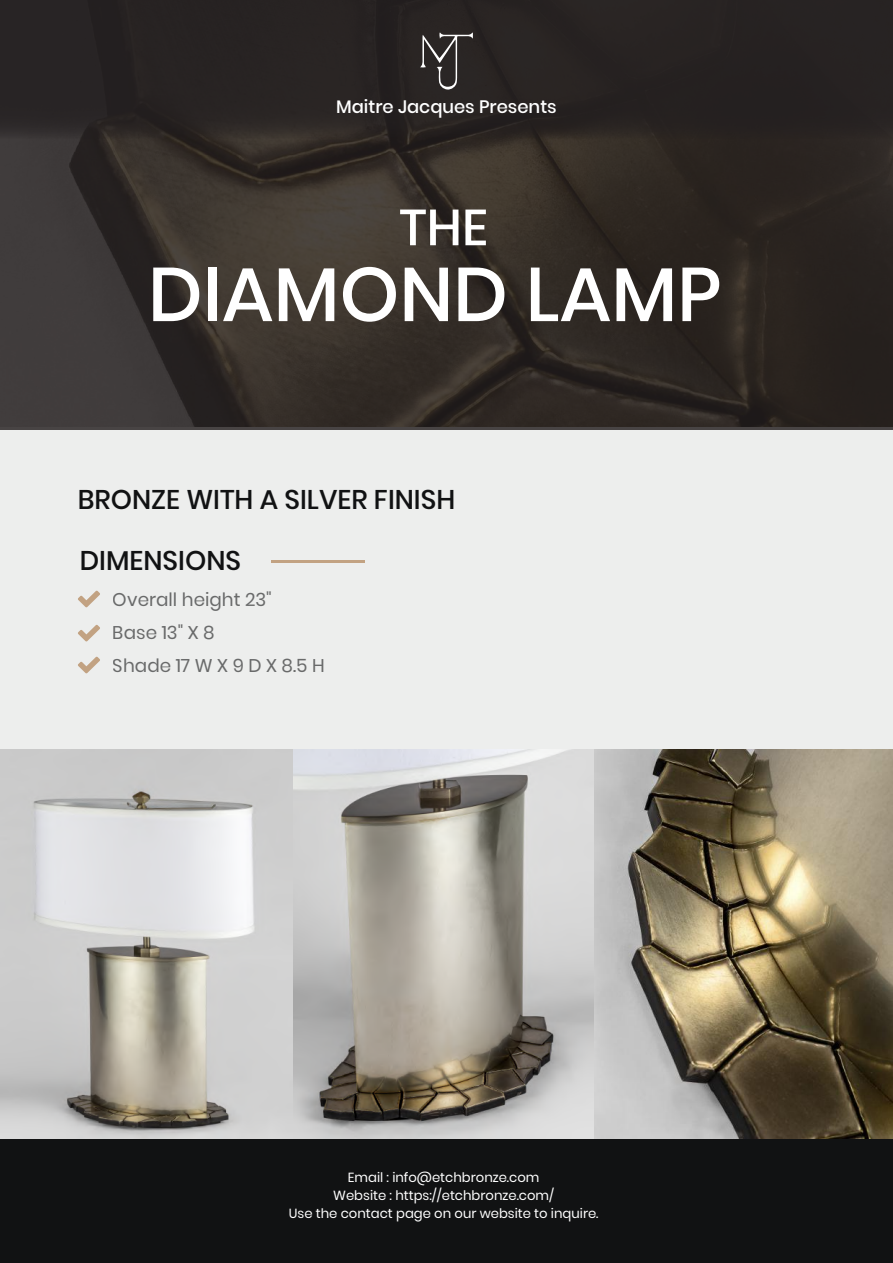
<style>
.page{position:relative;width:893px;height:1263px;background:#fff}
.page>*{position:absolute;margin:0;border:0;box-sizing:border-box;transform-origin:0 0}
.t1{font:500 75.9px "Poppins";color:#fff}
.t2{font:500 50.55px "Poppins";color:#fff}
.t3{font:500 27px "Poppins";color:#111213}
.t4{font:18.3px/33px "Poppins";color:#111213}
.t5{font:500 18px "Poppins";color:#fff}
.t6{font:13.2px/18.1px "Poppins";color:#fff;text-align:center}
</style>
<div class="page">
<div style="left:0;top:427px;width:893px;height:712px;background:#edeeed"></div>
<div style="left:0;top:1139px;width:893px;height:124px;background:#111213"></div>
<svg style="left:0;top:139px;width:893px;height:290px;background:#342d29"></svg>
<div style="left:0;top:0;width:893px;height:139px;background:#282322"></div>
<svg style="left:420px;top:33px;width:53px;height:57px"></svg>
<hr style="left:271px;top:560px;width:93px;height:3px;background:#c2a282">
<svg style="left:78px;top:657px;width:22px;height:16px"></svg>
<svg style="left:78px;top:625px;width:22px;height:16px"></svg>
<svg style="left:78px;top:591px;width:22px;height:16px"></svg>
<img style="left:0;top:750px;width:893px;height:389px">
<h3 class="t5" style="left:336px;top:96px;width:222px">Maitre Jacques Presents</h3>
<h2 class="t2" style="left:399px;top:198px;width:90px">THE</h2>
<h1 class="t1" style="left:148px;top:251px;width:575px">DIAMOND LAMP</h1>
<h3 class="t3" style="left:78px;top:483px;width:379px">BRONZE WITH A SILVER FINISH</h3>
<h3 class="t3" style="left:80px;top:545px;width:163px">DIMENSIONS</h3>
<h3 class="t4" style="left:113px;top:583px;width:213px">Overall height 23"<br>Base 13" X 8<br>Shade 17 W X 9 D X 8.5 H</h3>
<p class="t6" style="left:289px;top:1168px;width:311px">Email : info@etchbronze.com<br>Website : https://etchbronze.com/<br>Use the contact page on our website to inquire.</p>
</div>
